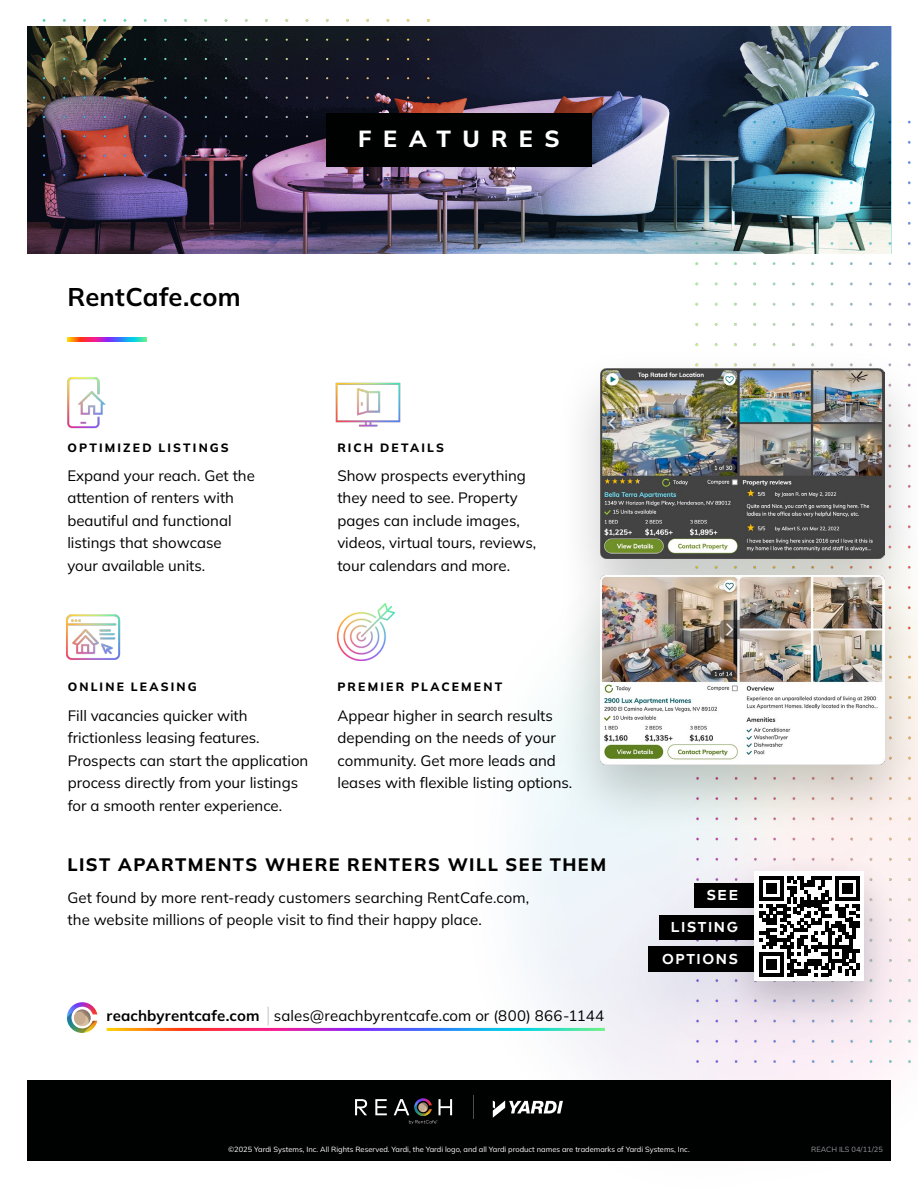
<style>
.page{position:relative;width:918px;height:1188px;background:#fff}
.page>*{position:absolute;margin:0;border:0;box-sizing:border-box;transform-origin:0 0}
.t1{font:700 25.5px "Mulish";letter-spacing:.005em;color:#000}
.t2{font:800 23.25px "Mulish";letter-spacing:.49em;color:#fff}
.t3{font:800 18px "Mulish";letter-spacing:.08em;color:#000}
.t4{font:15px/22.5px "Mulish";color:#000}
.t5{font:700 14.25px "Mark Offc Pro";letter-spacing:.11em;color:#fff}
.t6{font:800 12px "Mulish";letter-spacing:.18em;color:#000}
.t7{font:7.5px "Mulish";color:#fff}
.t8{font:7.5px "Mulish";color:#939598}
.s1{font-weight:700}
.s2{color:#000101}
</style>
<div class="page">
<img style="left:354px;top:603px;width:528px;height:477px">
<div style="left:27px;top:1080px;width:864px;height:81px;background:#000101"></div>
<svg style="left:473px;top:1095px;width:1px;height:24px"></svg>
<svg style="left:355px;top:1098px;width:97px;height:26px"></svg>
<svg style="left:493px;top:1100px;width:70px;height:18px"></svg>
<svg style="left:66px;top:1002px;width:32px;height:31px"></svg>
<svg style="left:107px;top:1007px;width:487px;height:24px"></svg>
<img style="left:66px;top:614px;width:55px;height:46px">
<img style="left:67px;top:377px;width:39px;height:52px">
<svg style="left:68px;top:337px;width:79px;height:4px"></svg>
<img style="left:335px;top:382px;width:66px;height:45px">
<img style="left:338px;top:604px;width:56px;height:56px">
<img style="left:695px;top:117px;width:216px;height:229px">
<img style="left:681px;top:836px;width:222px;height:235px">
<div style="left:594px;top:845px;width:324px;height:223px;background:#00467f;opacity:.11"></div>
<div style="left:694px;top:883px;width:65px;height:25px;background:#000"></div>
<div style="left:659px;top:915px;width:97px;height:25px;background:#000"></div>
<div style="left:649px;top:946px;width:110px;height:25px;background:#000"></div>
<div style="left:721px;top:853px;width:177px;height:177px;background:#000;opacity:.16"></div>
<div style="left:755px;top:872px;width:109px;height:109px;background:#fff"></div>
<svg style="left:759px;top:876px;width:100px;height:100px"></svg>
<div style="left:554px;top:346px;width:364px;height:490px;background:#000;opacity:.21"></div>
<img style="left:601px;top:369px;width:284px;height:189px">
<img style="left:601px;top:575px;width:284px;height:190px">
<img style="left:27px;top:26px;width:864px;height:228px">
<img style="left:39px;top:19px;width:399px;height:167px">
<div style="left:326px;top:113px;width:266px;height:54px;background:#000101"></div>
<img style="left:903px;top:612px;width:15px;height:456px">
<h2 class="t2" style="left:358px;top:123px;width:203px">FEATURES</h2>
<h1 class="t1" style="left:68px;top:280px;width:175px">RentCafe.com</h1>
<p class="t6" style="left:67px;top:439px;width:163px">OPTIMIZED LISTINGS</p>
<p class="t4" style="left:67px;top:464px;width:189px">Expand your reach. Get the attention of renters with beautiful and functional listings that showcase your available units.</p>
<p class="t6" style="left:337px;top:439px;width:108px">RICH DETAILS</p>
<p class="t4" style="left:337px;top:464px;width:200px">Show prospects everything they need to see. Property pages can include images, videos, virtual tours, reviews, tour calendars and more.</p>
<p class="t6" style="left:68px;top:679px;width:131px">ONLINE LEASING</p>
<p class="t4" style="left:68px;top:704px;width:242px">Fill vacancies quicker with frictionless leasing features.<br>Prospects can start the application process directly from your listings for a smooth renter experience.</p>
<p class="t6" style="left:338px;top:679px;width:166px">PREMIER PLACEMENT</p>
<p class="t4" style="left:338px;top:704px;width:236px">Appear higher in search results depending on the needs of your community. Get more leads and leases with flexible listing options.</p>
<p class="t3" style="left:68px;top:853px;width:540px">LIST APARTMENTS WHERE RENTERS WILL SEE THEM</p>
<p class="t4" style="left:68px;top:886px;width:463px">Get found by more rent-ready customers searching RentCafe.com, the website millions of people visit to find their happy place.</p>
<p class="t4" style="left:107px;top:1004px;width:499px"><span class="s1">reachbyrentcafe.com</span> sales@reachbyrentcafe.com <span class="s2">or (800) 866-1144</span></p>
<p class="t5" style="left:706px;top:884px;width:33px">SEE</p>
<p class="t5" style="left:671px;top:916px;width:69px">LISTING</p>
<p class="t5" style="left:662px;top:948px;width:78px">OPTIONS</p>
<p class="t7" style="left:228px;top:1144px;width:463px">©2025 Yardi Systems, Inc. All Rights Reserved. Yardi, the Yardi logo, and all Yardi product names are trademarks of Yardi Systems, Inc.</p>
<p class="t8" style="left:811px;top:1144px;width:73px">REACH ILS 04/11/25</p>
</div>
